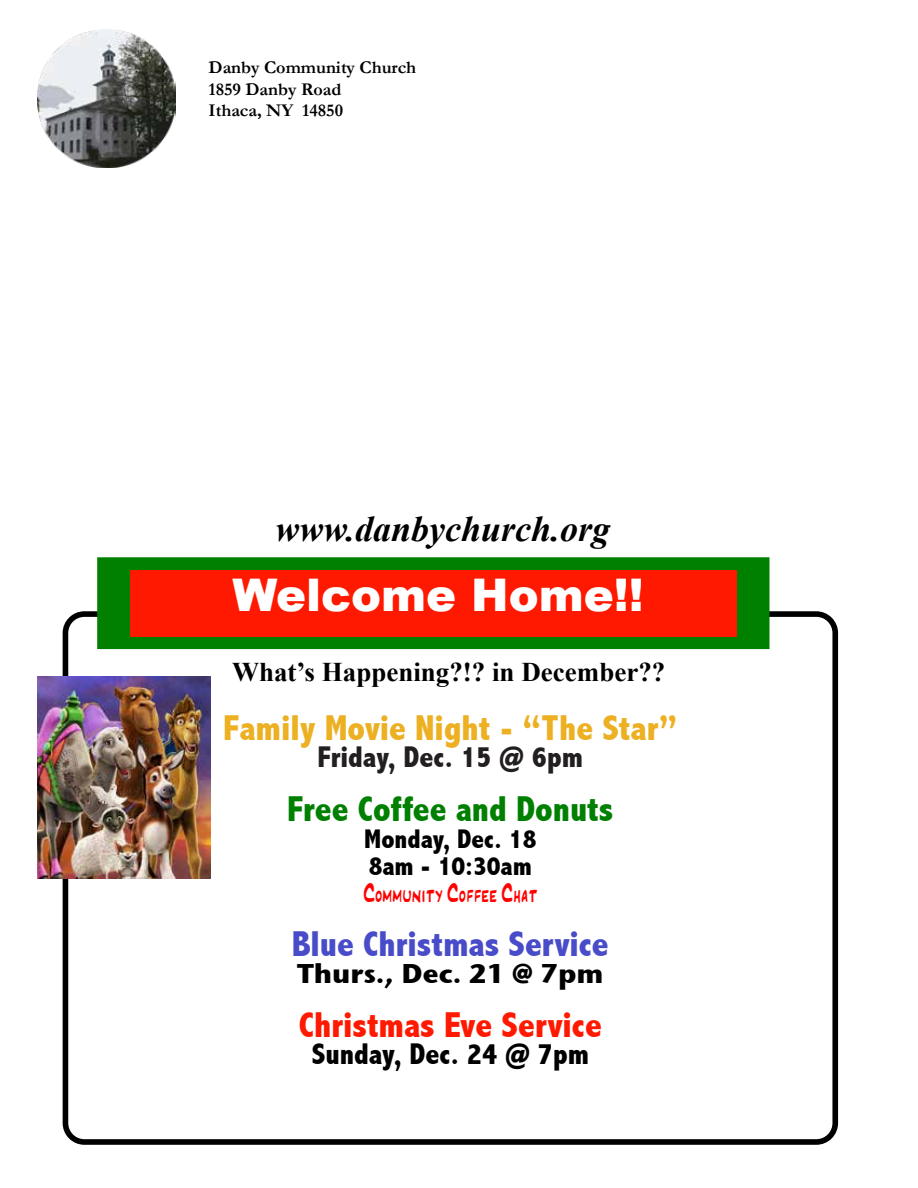
<style>
.page{position:relative;width:918px;height:1188px;background:#fff}
.page>*{position:absolute;margin:0;border:0;box-sizing:border-box;transform-origin:0 0}
.t1{font:900 45px "Arial";color:#fff}
.t2{font:800 condensed 36px "Abadi";color:#ecb022}
.t3{font:800 condensed 36px "Abadi";color:#494cc9}
.t4{font:italic 700 36px "Times New Roman";color:#000}
.t5{font:800 condensed 36px "Abadi";color:#008000}
.t6{font:800 condensed 36px "Abadi";color:#ff1900}
.t7{font:800 condensed 30px "Abadi";color:#231f20}
.t8{font:800 condensed 30px "Abadi";color:#000}
.t9{font:700 27px "Times New Roman";color:#000}
.t10{font:800 condensed 27px/27px "Abadi";color:#000}
.t11{font:27px "Inkpen 2 Chords";color:#f00}
.t12{font:700 27px "Stone Sans ITC";color:#000}
.t13{font:700 18px/21.6px "Garamond";color:#000}
</style>
<div class="page">
<div style="left:63px;top:611px;width:775px;height:534px;border:6px solid #000;border-radius:19px"></div>
<img style="left:37px;top:29px;width:139px;height:138px">
<div style="left:98px;top:558px;width:671px;height:90px;background:#008000"></div>
<div style="left:97px;top:557px;width:673px;height:92px;border:2px solid #008000"></div>
<div style="left:130px;top:570px;width:607px;height:67px;background:#ff1900"></div>
<img style="left:38px;top:677px;width:173px;height:201px">
<p class="t13" style="left:209px;top:57px;width:209px">Danby Community Church<br>1859 Danby Road<br>Ithaca, NY 14850</p>
<h2 class="t4" style="left:275px;top:503px;width:336px">www.danbychurch.org</h2>
<h1 class="t1" style="left:232px;top:563px;width:413px">Welcome Home!!</h1>
<h3 class="t9" style="left:232px;top:654px;width:435px">What’s Happening?!? in December??</h3>
<h2 class="t2" style="left:223px;top:708px;width:456px">Family Movie Night - “The Star”</h2>
<h3 class="t7" style="left:318px;top:740px;width:267px">Friday, Dec. 15 @ 6pm</h3>
<h2 class="t5" style="left:287px;top:789px;width:328px">Free Coffee and Donuts</h2>
<h3 class="t10" style="left:364px;top:826px;width:174px">Monday, Dec. 18<br>8am - 10:30am</h3>
<h3 class="t11" style="left:363px;top:872px;width:176px">Community Coffee Chat</h3>
<h2 class="t3" style="left:292px;top:924px;width:319px">Blue Christmas Service</h2>
<h3 class="t12" style="left:297px;top:950px;width:308px">Thurs., Dec. 21 @ 7pm</h3>
<h2 class="t6" style="left:299px;top:1005px;width:305px">Christmas Eve Service</h2>
<h3 class="t8" style="left:312px;top:1037px;width:279px">Sunday, Dec. 24 @ 7pm</h3>
</div>
